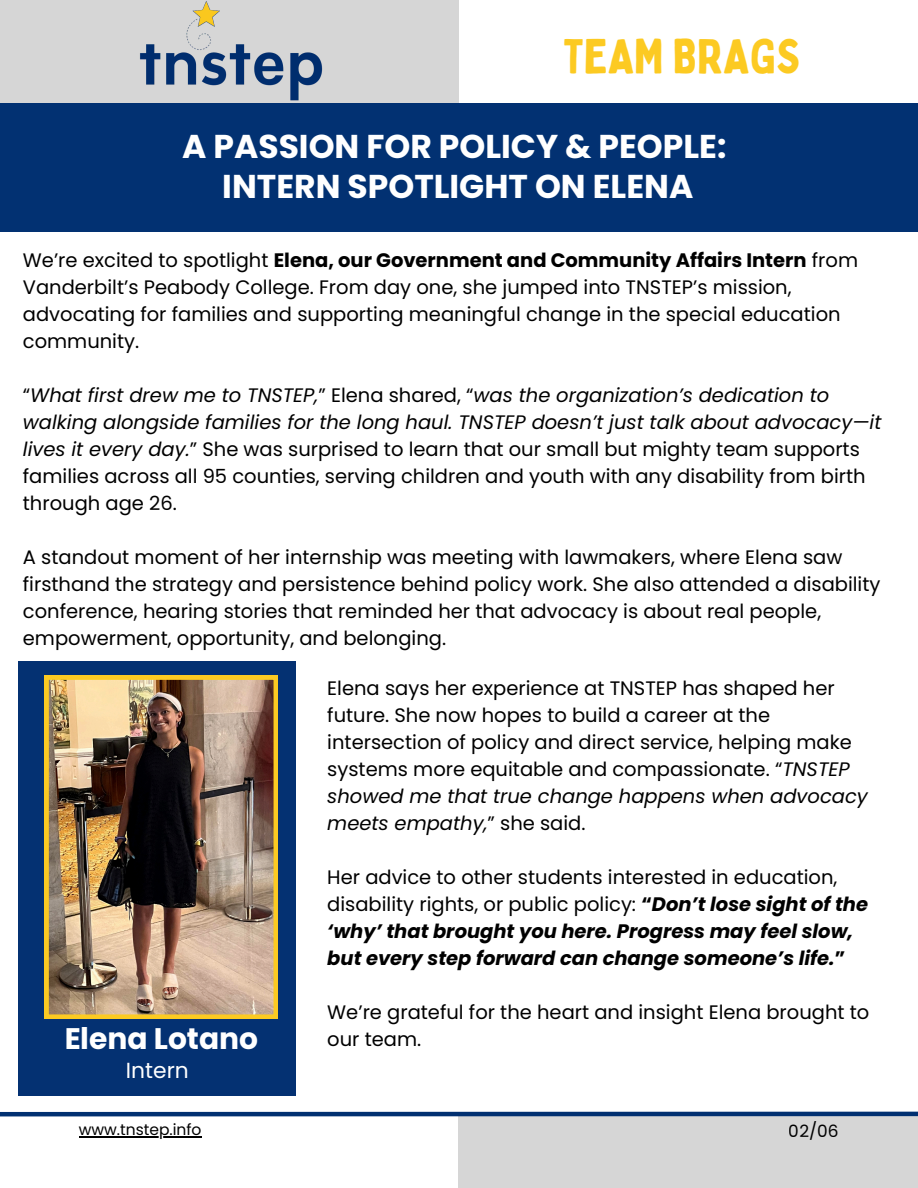
<style>
.page{position:relative;width:918px;height:1188px;background:#fff}
.page>*{position:absolute;margin:0;border:0;box-sizing:border-box;transform-origin:0 0}
.t1{font:48px "Bobby Jones";color:#fcca22}
.t2{font:700 33px/39.3px "Poppins";color:#fff;text-align:center}
.t3{font:700 29.7px "Poppins";color:#fff}
.t4{font:21.75px "Poppins";color:#fff}
.t5{font:19.5px/27px "Poppins";color:#000}
.t6{font:italic 700 19.5px/27px "Poppins";color:#000}
.t7{font:16.95px "Poppins";color:#000}
.t8{font:15.45px "Poppins";color:#000}
.s1{font-weight:700}
.s2{font-style:italic}
.s3{font-weight:400;font-style:normal}
.s4{font-style:normal}
</style>
<div class="page">
<div style="left:0;top:103px;width:918px;height:129px;background:#023172"></div>
<div style="left:0;top:0;width:458px;height:103px;background:#d6d6d6"></div>
<div style="left:458px;top:1114px;width:460px;height:74px;background:#d6d6d6"></div>
<img style="left:140px;top:1px;width:183px;height:100px">
<hr style="left:0;top:1112px;width:918px;height:4px;background:#013071">
<div style="left:19px;top:661px;width:277px;height:435px;background:#043172"></div>
<img style="left:44px;top:675px;width:234px;height:344px">
<hr style="left:79px;top:1136px;width:123px;height:2px;background:#000">
<h1 class="t1" style="left:563px;top:26px;width:239px">TEAM BRAGS</h1>
<h2 class="t2" style="left:182px;top:127px;width:546px">A PASSION FOR POLICY &amp; PEOPLE:<br>INTERN SPOTLIGHT ON ELENA</h2>
<h4 class="t5" style="left:23px;top:247px;width:837px">We’re excited to spotlight <span class="s1">Elena, our Government and Community Affairs Intern</span> from Vanderbilt’s Peabody College. From day one, she jumped into TNSTEP’s mission, advocating for families and supporting meaningful change in the special education community.</h4>
<h4 class="t5" style="left:23px;top:382px;width:860px">“<span class="s2">What first drew me to TNSTEP,</span>” Elena shared, “<span class="s2">was the organization’s dedication to walking alongside families for the long haul. TNSTEP doesn’t just talk about advocacy—it lives it every day.</span>” She was surprised to learn that our small but mighty team supports families across all 95 counties, serving children and youth with any disability from birth through age 26.</h4>
<h4 class="t5" style="left:23px;top:544px;width:859px">A standout moment of her internship was meeting with lawmakers, where Elena saw firsthand the strategy and persistence behind policy work. She also attended a disability conference, hearing stories that reminded her that advocacy is about real people, empowerment, opportunity, and belonging.</h4>
<h3 class="t3" style="left:64px;top:1018px;width:195px">Elena Lotano</h3>
<p class="t4" style="left:126px;top:1055px;width:64px">Intern</p>
<h4 class="t5" style="left:327px;top:675px;width:542px">Elena says her experience at TNSTEP has shaped her future. She now hopes to build a career at the intersection of policy and direct service, helping make systems more equitable and compassionate. “<span class="s2">TNSTEP showed me that true change happens when advocacy meets empathy,</span>” she said.</h4>
<h4 class="t6" style="left:327px;top:864px;width:542px"><span class="s3">Her advice to other students interested in education, disability rights, or public policy:</span> <span class="s4">“</span>Don’t lose sight of the ‘why’ that brought you here. Progress may feel slow, but every step forward can change someone’s life.<span class="s4">”</span></h4>
<h4 class="t5" style="left:327px;top:999px;width:544px">We’re grateful for the heart and insight Elena brought to our team.</h4>
<p class="t8" style="left:79px;top:1119px;width:124px">www.tnstep.info</p>
<p class="t7" style="left:789px;top:1119px;width:51px">02/06</p>
</div>
